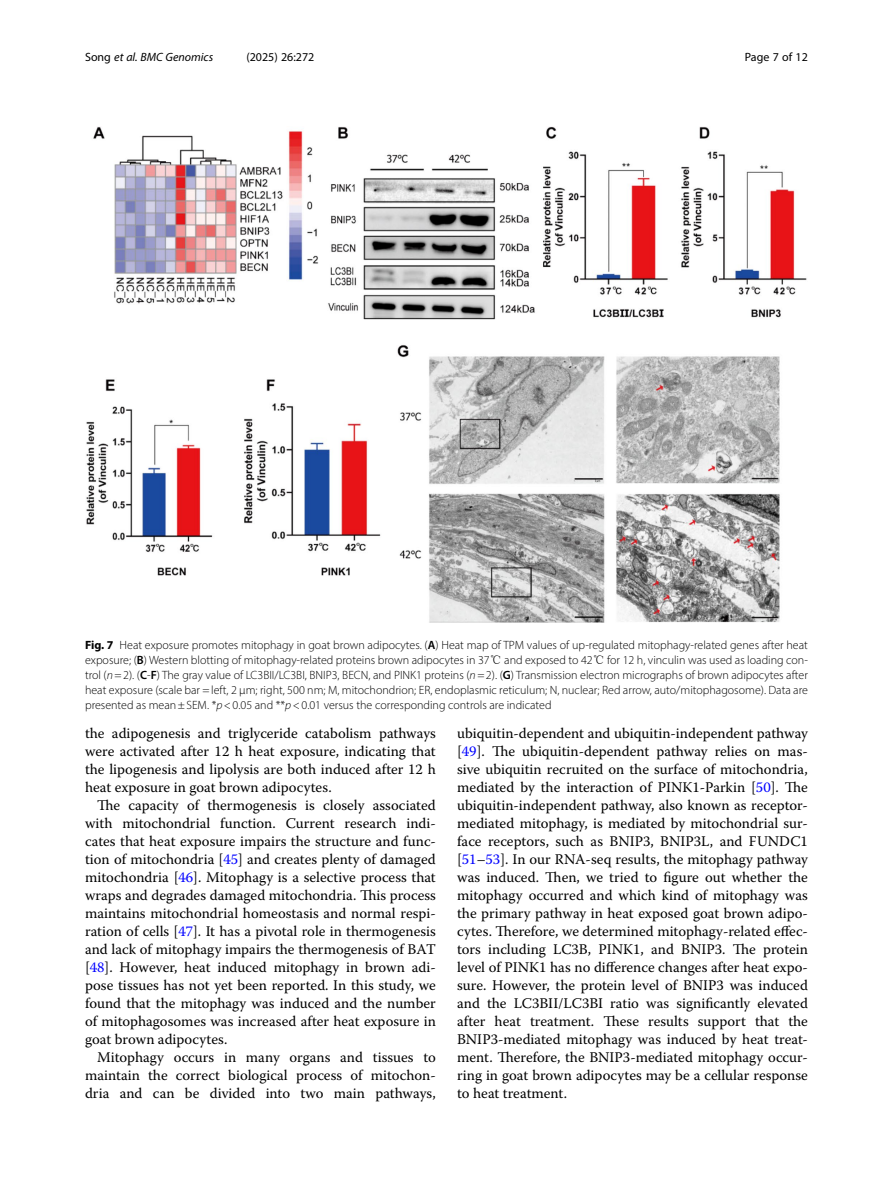
<style>
.page{position:relative;width:893px;height:1191px;background:#fff}
.page>*{position:absolute;margin:0;border:0;box-sizing:border-box;transform-origin:0 0}
.Body_Text_Indent{font:14.7px/18px "Warnock Pro";color:#000;text-align:justify}
.Figure_Caption{font:300 12px/15px "Myriad Pro";color:#000;text-align:justify}
.t1{font:12px "Myriad Pro";color:#000}
.t2{font:italic 12px "Myriad Pro";color:#000}
.s1{font-style:normal}
.s2{font-weight:700}
.s3{font-weight:600}
.s4{font-family:"Sim Sun";font-weight:400}
.s5{font-style:italic}
.s6{color:#00f}
</style>
<div class="page">
<img style="left:86px;top:126px;width:721px;height:496px">
<p class="t2" style="left:85px;top:50px;width:130px"><span class="s1">Song</span> et al. BMC Genomics</p>
<p class="t1" style="left:246px;top:50px;width:70px">(2025) 26:272</p>
<p class="t1" style="left:745px;top:50px;width:65px">Page 7 of 12</p>
<p class="Figure_Caption" style="left:85px;top:637px;width:724px"><span class="s2">Fig. 7</span> Heat exposure promotes mitophagy in goat brown adipocytes. (<span class="s3">A</span>) Heat map of TPM values of up-regulated mitophagy-related genes after heat exposure; (<span class="s3">B</span>) Western blotting of mitophagy-related proteins brown adipocytes in 37<span class="s4">℃</span> and exposed to 42<span class="s4">℃</span> for 12 h, vinculin was used as loading con&shy;trol (<span class="s5">n</span>=2). (<span class="s3">C</span>-<span class="s3">F</span>) The gray value of LC3BII/LC3BI, BNIP3, BECN, and PINK1 proteins (<span class="s5">n</span>=2). (<span class="s3">G</span>) Transmission electron micrographs of brown adipocytes after heat exposure (scale bar =left, 2 μm; right, 500 nm; M, mitochondrion; ER, endoplasmic reticulum; N, nuclear; Red arrow, auto/mitophagosome). Data are presented as mean±SEM. *<span class="s5">p</span>&lt;0.05 and **<span class="s5">p</span>&lt;0.01 versus the corresponding controls are indicated</p>
<p class="Body_Text_Indent" style="left:85px;top:724px;width:352px">the adipogenesis and triglyceride catabolism pathways were activated after 12 h heat exposure, indicating that the lipogenesis and lipolysis are both induced after 12 h heat exposure in goat brown adipocytes.</p>
<p class="Body_Text_Indent" style="left:85px;top:796px;width:352px;text-indent:12px">The capacity of thermogenesis is closely associated with mitochondrial function. Current research indi&shy;cates that heat exposure impairs the structure and func&shy;tion of mitochondria [<span class="s6">45</span>] and creates plenty of damaged mitochondria [<span class="s6">46</span>]. Mitophagy is a selective process that wraps and degrades damaged mitochondria. This process maintains mitochondrial homeostasis and normal respi&shy;ration of cells [<span class="s6">47</span>]. It has a pivotal role in thermogenesis and lack of mitophagy impairs the thermogenesis of BAT [<span class="s6">48</span>]. However, heat induced mitophagy in brown adi&shy;pose tissues has not yet been reported. In this study, we found that the mitophagy was induced and the number of mitophagosomes was increased after heat exposure in goat brown adipocytes.</p>
<p class="Body_Text_Indent" style="left:85px;top:1048px;width:352px;text-indent:12px">Mitophagy occurs in many organs and tissues to maintain the correct biological process of mitochon&shy;dria and can be divided into two main pathways,</p>
<p class="Body_Text_Indent" style="left:457px;top:724px;width:352px">ubiquitin-dependent and ubiquitin-independent pathway [<span class="s6">49</span>]. The ubiquitin-dependent pathway relies on mas&shy;sive ubiquitin recruited on the surface of mitochondria, mediated by the interaction of PINK1-Parkin [<span class="s6">50</span>]. The ubiquitin-independent pathway, also known as receptor&shy;mediated mitophagy, is mediated by mitochondrial sur&shy;face receptors, such as BNIP3, BNIP3L, and FUNDC1 [<span class="s6">51</span>–<span class="s6">53</span>]. In our RNA-seq results, the mitophagy pathway was induced. Then, we tried to figure out whether the mitophagy occurred and which kind of mitophagy was the primary pathway in heat exposed goat brown adipo&shy;cytes. Therefore, we determined mitophagy-related effec&shy;tors including LC3B, PINK1, and BNIP3. The protein level of PINK1 has no difference changes after heat expo&shy;sure. However, the protein level of BNIP3 was induced and the LC3BII/LC3BI ratio was significantly elevated after heat treatment. These results support that the BNIP3-mediated mitophagy was induced by heat treat&shy;ment. Therefore, the BNIP3-mediated mitophagy occur&shy;ring in goat brown adipocytes may be a cellular response to heat treatment.</p>
</div>
